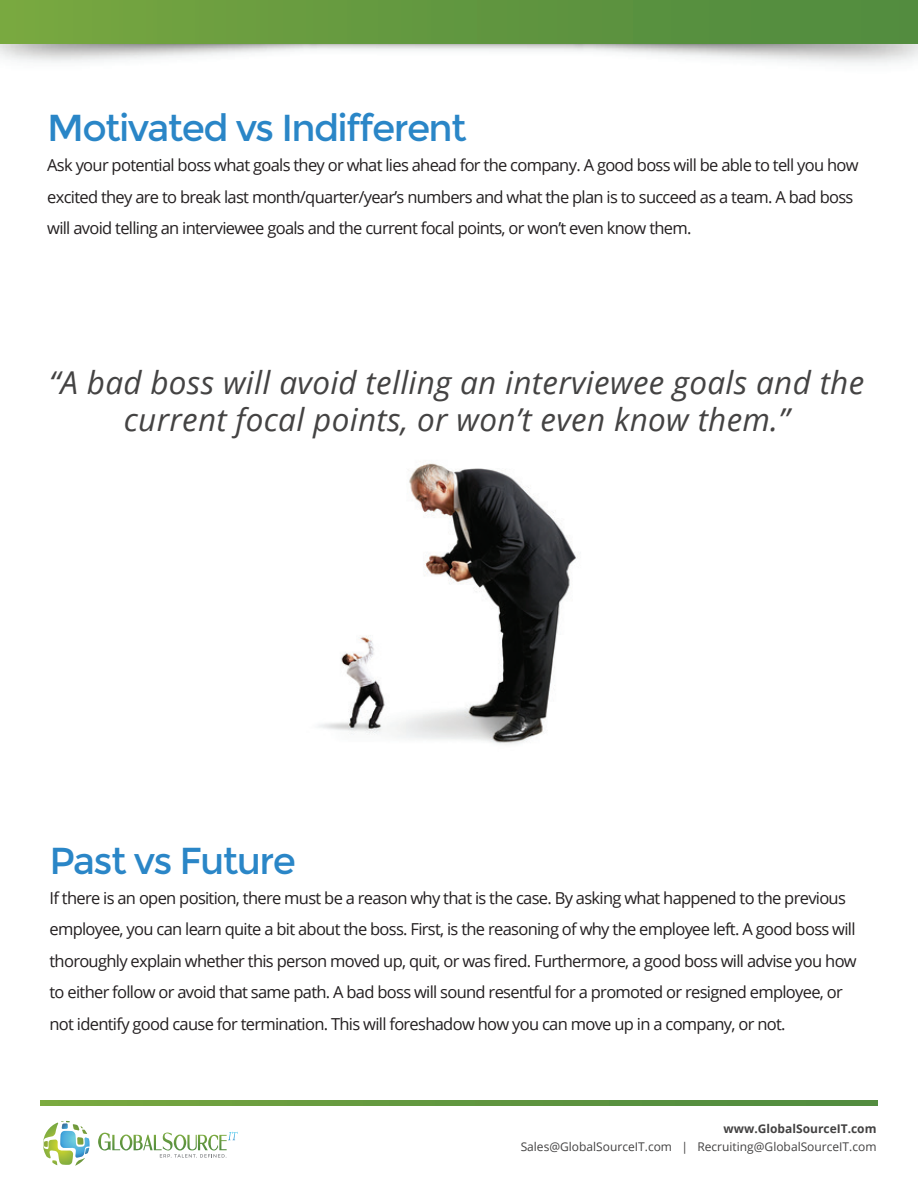
<style>
.page{position:relative;width:918px;height:1188px;background:#fff}
.page>*{position:absolute;margin:0;border:0;box-sizing:border-box;transform-origin:0 0}
.t1{font:37.5px "Montserrat";letter-spacing:-.04em;color:#2a86c7}
.t2{font:italic 31.5px/37.5px "Open Sans";letter-spacing:.01em;color:#444343;text-align:center}
.t3{font:16.5px/31.5px "Open Sans";letter-spacing:-.04em;color:#231f20}
.t4{font:12px "Open Sans";color:#434242}
.t5{font:700 12px "Open Sans";color:#434242}
</style>
<div class="page">
<img style="left:318px;top:463px;width:258px;height:282px">
<div style="left:0;top:0;width:918px;height:44px;background:linear-gradient(to right,#77a640,#4f893f)"></div>
<svg style="left:41px;top:1100px;width:837px;height:5px;background:#62983f"></svg>
<svg style="left:43px;top:1121px;width:47px;height:45px"></svg>
<svg style="left:98px;top:1132px;width:140px;height:26px"></svg>
<h1 class="t1" style="left:47px;top:106px;width:421px">Motivated vs Indifferent</h1>
<p class="t3" style="left:47px;top:149px;width:813px">Ask your potential boss what goals they or what lies ahead for the company. A good boss will be able to tell you how excited they are to break last month/quarter/year’s numbers and what the plan is to succeed as a team. A bad boss will avoid telling an interviewee goals and the current focal points, or won’t even know them.</p>
<h2 class="t2" style="left:49px;top:363px;width:817px">“A bad boss will avoid telling an interviewee goals and the current focal points, or won’t even know them.”</h2>
<h1 class="t1" style="left:50px;top:839px;width:248px">Past vs Future</h1>
<p class="t3" style="left:50px;top:882px;width:809px">If there is an open position, there must be a reason why that is the case. By asking what happened to the previous employee, you can learn quite a bit about the boss. First, is the reasoning of why the employee left. A good boss will thoroughly explain whether this person moved up, quit, or was fired. Furthermore, a good boss will advise you how to either follow or avoid that same path. A bad boss will sound resentful for a promoted or resigned employee, or not identify good cause for termination. This will foreshadow how you can move up in a company, or not.</p>
<p class="t5" style="left:724px;top:1120px;width:154px">www.GlobalSourceIT.com</p>
<p class="t4" style="left:521px;top:1139px;width:357px">Sales@GlobalSourceIT.com | Recruiting@GlobalSourceIT.com</p>
</div>
